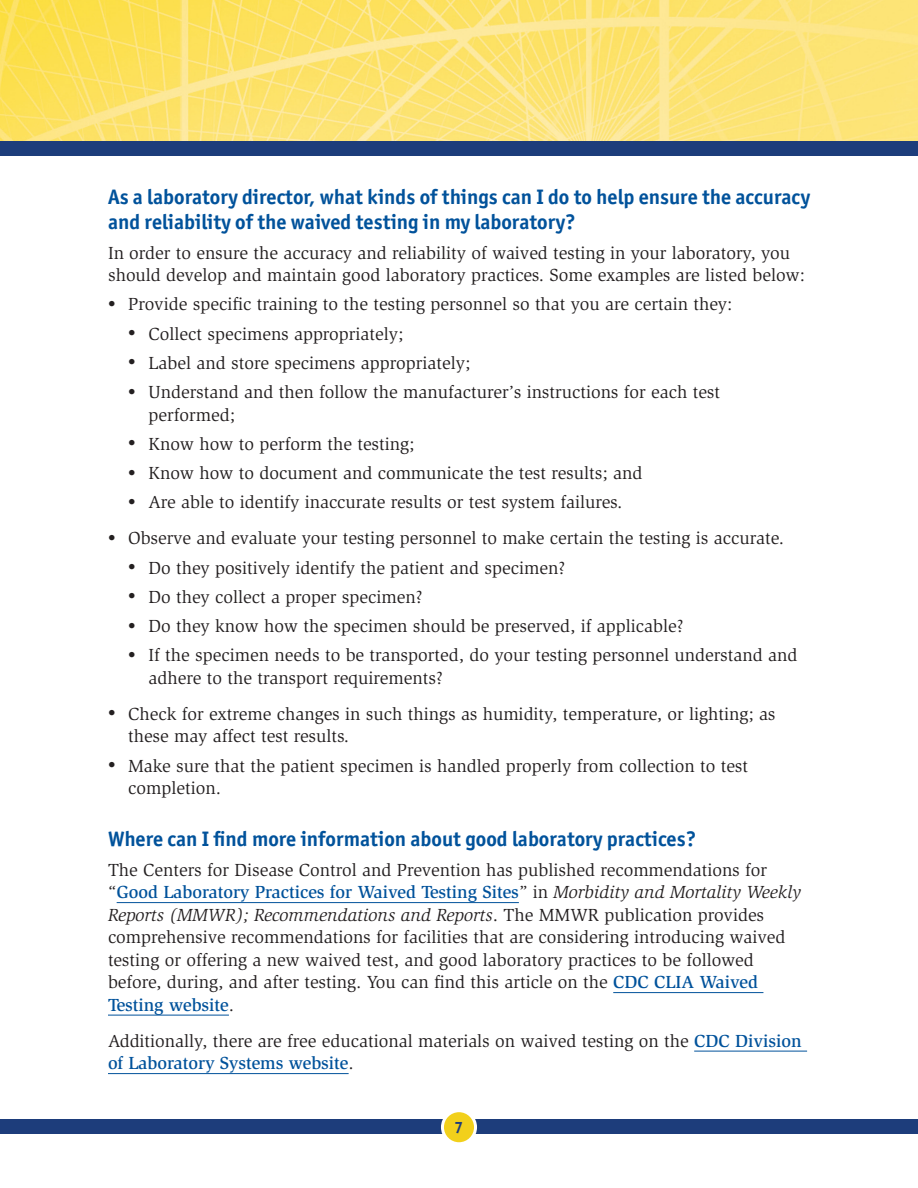
<style>
.page{position:relative;width:918px;height:1188px;background:#fff}
.page>*{position:absolute;margin:0;border:0;box-sizing:border-box;transform-origin:0 0}
.t1{font:700 21px/25.2px "Officina Sans ITC Pro";color:#01529b}
.t2{font:18px/22.5px "Slimbach Std";color:#231f20}
.t3{font:700 16.5px "Officina Sans ITC Pro";color:#1d3d7b}
.s1{font-size:15px}
.s2{font-weight:500;color:#01529b}
.s3{font-style:italic}
</style>
<div class="page">
<div style="left:0;top:1120px;width:918px;height:14px;background:#1d3d7b"></div>
<div style="left:442px;top:1111px;width:34px;height:33px;background:#f2d01b;border-radius:50%"></div>
<div style="left:441px;top:1109px;width:36px;height:36px;border:3px solid #fff;border-radius:50%"></div>
<img style="left:0;top:0;width:918px;height:141px">
<div style="left:0;top:141px;width:918px;height:15px;background:#1d3d7b"></div>
<hr style="left:117px;top:902px;width:402px;height:1px;background:#01529b">
<hr style="left:613px;top:992px;width:150px;height:1px;background:#01529b">
<hr style="left:108px;top:1015px;width:121px;height:1px;background:#01529b">
<hr style="left:694px;top:1051px;width:113px;height:1px;background:#01529b">
<hr style="left:108px;top:1073px;width:241px;height:1px;background:#01529b">
<h2 class="t1" style="left:108px;top:184px;width:704px">As a laboratory director, what kinds of things can I do to help ensure the accuracy and reliability of the waived testing in my laboratory?</h2>
<p class="t2" style="left:108px;top:241px;width:699px">In order to ensure the accuracy and reliability of waived testing in your laboratory, you should develop and maintain good laboratory practices. Some examples are listed below:</p>
<p class="t2" style="left:108px;top:293px;width:626px"><span class="s1">•</span> Provide specific training to the testing personnel so that you are certain they:</p>
<p class="t2" style="left:128px;top:322px;width:277px"><span class="s1">•</span> Collect specimens appropriately;</p>
<p class="t2" style="left:128px;top:352px;width:344px"><span class="s1">•</span> Label and store specimens appropriately;</p>
<p class="t2" style="left:148px;top:381px;width:573px;text-indent:-20px"><span class="s1">•</span> Understand and then follow the manufacturer’s instructions for each test performed;</p>
<p class="t2" style="left:128px;top:433px;width:288px"><span class="s1">•</span> Know how to perform the testing;</p>
<p class="t2" style="left:128px;top:462px;width:516px"><span class="s1">•</span> Know how to document and communicate the test results; and</p>
<p class="t2" style="left:128px;top:491px;width:496px"><span class="s1">•</span> Are able to identify inaccurate results or test system failures.</p>
<p class="t2" style="left:108px;top:527px;width:678px"><span class="s1">•</span> Observe and evaluate your testing personnel to make certain the testing is accurate.</p>
<p class="t2" style="left:128px;top:557px;width:439px"><span class="s1">•</span> Do they positively identify the patient and specimen?</p>
<p class="t2" style="left:128px;top:586px;width:296px"><span class="s1">•</span> Do they collect a proper specimen?</p>
<p class="t2" style="left:128px;top:615px;width:557px"><span class="s1">•</span> Do they know how the specimen should be preserved, if applicable?</p>
<p class="t2" style="left:148px;top:644px;width:650px;text-indent:-20px"><span class="s1">•</span> If the specimen needs to be transported, do your testing personnel understand and adhere to the transport requirements?</p>
<p class="t2" style="left:128px;top:703px;width:649px;text-indent:-20px"><span class="s1">•</span> Check for extreme changes in such things as humidity, temperature, or lighting; as these may affect test results.</p>
<p class="t2" style="left:128px;top:755px;width:621px;text-indent:-20px"><span class="s1">•</span> Make sure that the patient specimen is handled properly from collection to test completion.</p>
<h2 class="t1" style="left:108px;top:826px;width:590px">Where can I find more information about good laboratory practices?</h2>
<p class="t2" style="left:108px;top:858px;width:695px">The Centers for Disease Control and Prevention has published recommendations for “<span class="s2">Good Laboratory Practices for Waived Testing Sites</span>” in <span class="s3">Morbidity and Mortality Weekly Reports (MMWR); Recommendations and Reports</span>. The MMWR publication provides comprehensive recommendations for facilities that are considering introducing waived testing or offering a new waived test, and good laboratory practices to be followed before, during, and after testing. You can find this article on the <span class="s2">CDC CLIA Waived Testing website</span>.</p>
<p class="t2" style="left:108px;top:1029px;width:695px">Additionally, there are free educational materials on waived testing on the <span class="s2">CDC Division of Laboratory Systems website</span>.</p>
<p class="t3" style="left:455px;top:1117px;width:10px">7</p>
</div>
